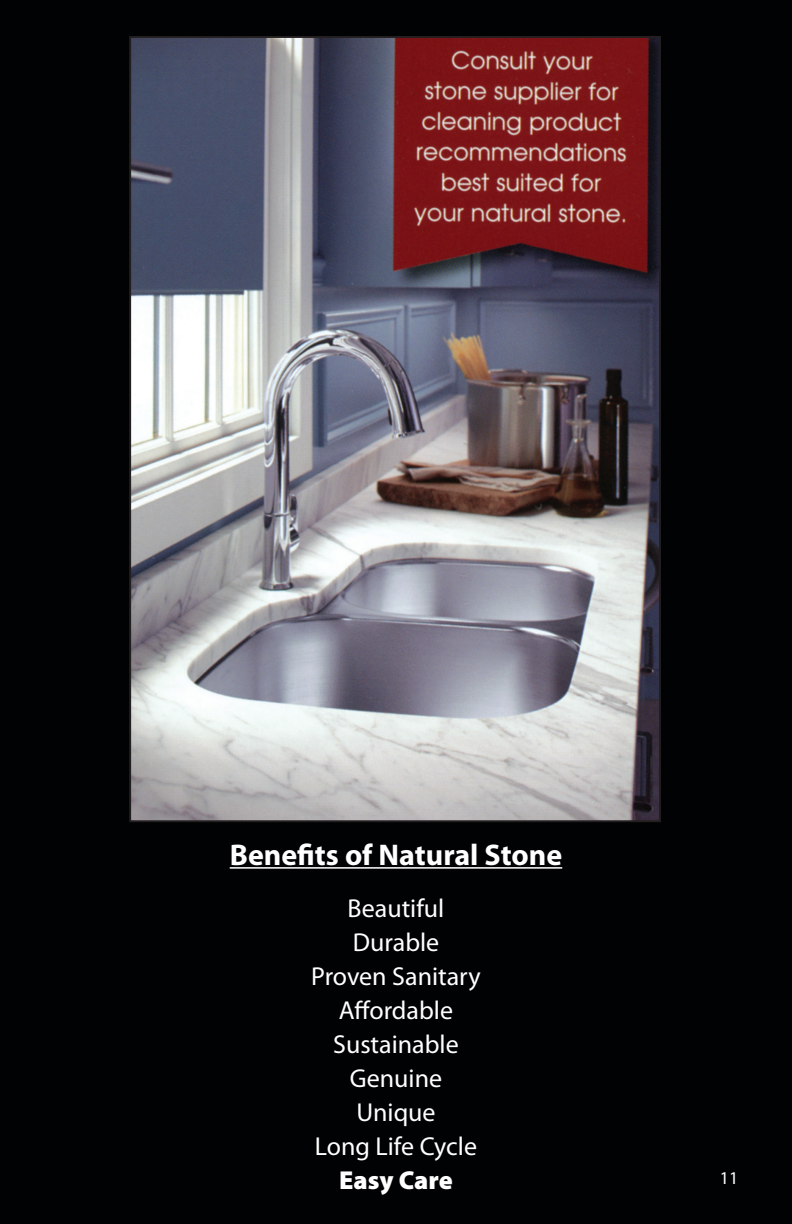
<style>
.page{position:relative;width:792px;height:1224px;background:#010203}
.page>*{position:absolute;margin:0;border:0;box-sizing:border-box;transform-origin:0 0}
.t1{font:700 30px "Myriad Pro";color:#fff}
.t2{font:26px "Myriad Pro";color:#fff}
.t3{font:900 26px "Myriad Pro";color:#fff}
.t4{font:18px "Myriad Pro";color:#fff}
</style>
<div class="page">
<img style="left:132px;top:39px;width:526px;height:780px">
<hr style="left:230px;top:867px;width:332px;height:2px;background:#fff">
<p class="t1" style="left:230px;top:835px;width:334px">Benefits of Natural Stone</p>
<p class="t2" style="left:348px;top:892px;width:98px">Beautiful</p>
<p class="t2" style="left:353px;top:926px;width:88px">Durable</p>
<p class="t2" style="left:311px;top:960px;width:171px">Proven Sanitary</p>
<p class="t2" style="left:339px;top:994px;width:116px">Affordable</p>
<p class="t2" style="left:333px;top:1028px;width:127px">Sustainable</p>
<p class="t2" style="left:350px;top:1062px;width:94px">Genuine</p>
<p class="t2" style="left:356px;top:1096px;width:81px">Unique</p>
<p class="t2" style="left:315px;top:1130px;width:164px">Long Life Cycle</p>
<p class="t3" style="left:339px;top:1163px;width:115px">Easy Care</p>
<p class="t4" style="left:720px;top:1166px;width:20px">11</p>
</div>
